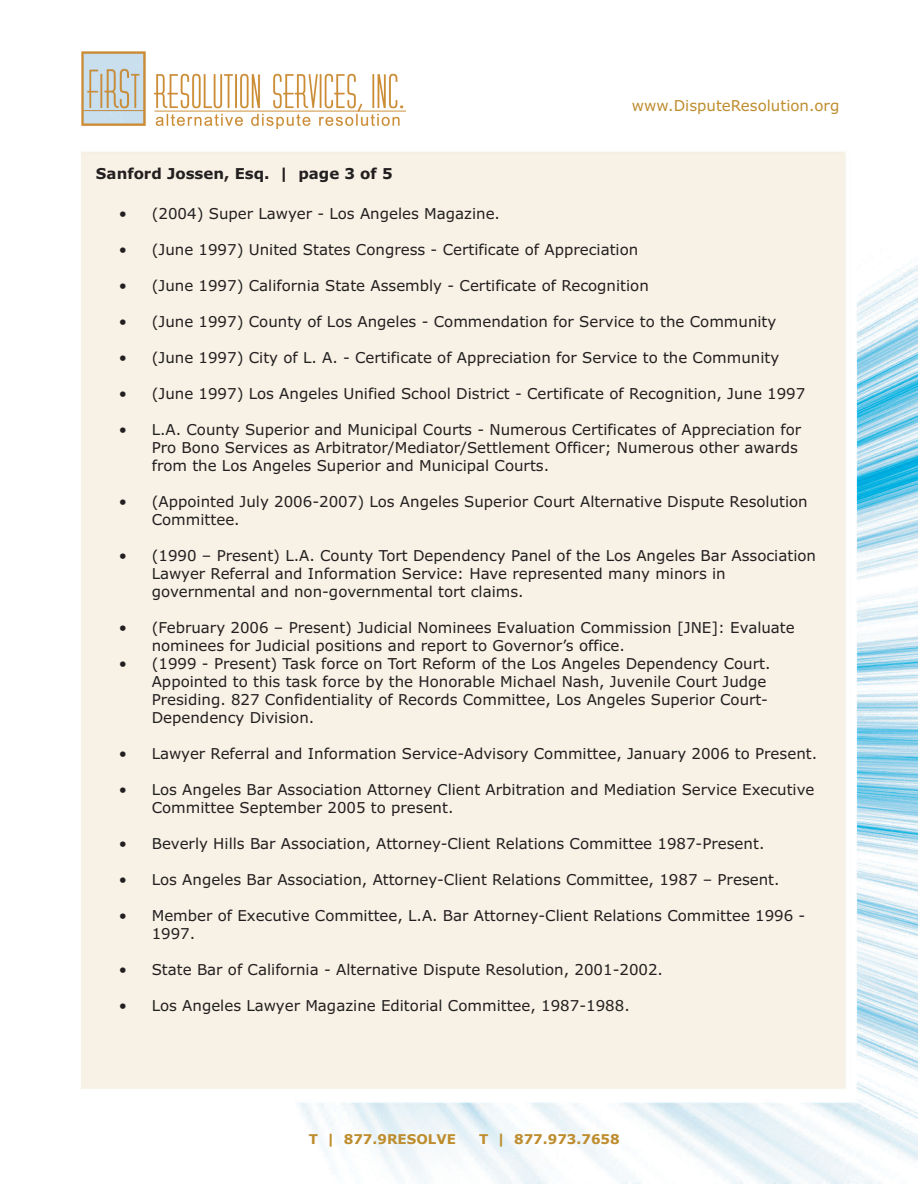
<style>
.page{position:relative;width:918px;height:1188px;background:#fff}
.page>*{position:absolute;margin:0;border:0;box-sizing:border-box;transform-origin:0 0}
.t1{font:15px/18px "Verdana";color:#231f20}
.t2{font:15px "Verdana Bold OTF";color:#231f20}
.t3{font:15px "Verdana";color:#be8d2e}
.t4{font:700 13.5px "Verdana";color:#be8d2e}
</style>
<div class="page">
<img style="left:81px;top:151px;width:837px;height:1032px">
<img style="left:82px;top:51px;width:323px;height:77px">
<p class="t2" style="left:96px;top:166px;width:298px">Sanford Jossen, Esq. | page 3 of 5</p>
<p class="t3" style="left:632px;top:97px;width:209px">www.DisputeResolution.org</p>
<p class="t1" style="left:119px;top:205px;width:383px">• (2004) Super Lawyer - Los Angeles Magazine.</p>
<p class="t1" style="left:119px;top:241px;width:521px">• (June 1997) United States Congress - Certificate of Appreciation</p>
<p class="t1" style="left:119px;top:277px;width:531px">• (June 1997) California State Assembly - Certificate of Recognition</p>
<p class="t1" style="left:119px;top:313px;width:659px">• (June 1997) County of Los Angeles - Commendation for Service to the Community</p>
<p class="t1" style="left:119px;top:349px;width:662px">• (June 1997) City of L. A. - Certificate of Appreciation for Service to the Community</p>
<p class="t1" style="left:119px;top:385px;width:688px">• (June 1997) Los Angeles Unified School District - Certificate of Recognition, June 1997</p>
<p class="t1" style="left:152px;top:421px;width:651px;text-indent:-33px">• L.A. County Superior and Municipal Courts - Numerous Certificates of Appreciation for<br>Pro Bono Services as Arbitrator/Mediator/Settlement Officer; Numerous other awards from the Los Angeles Superior and Municipal Courts.</p>
<p class="t1" style="left:152px;top:493px;width:658px;text-indent:-33px">• (Appointed July 2006-2007) Los Angeles Superior Court Alternative Dispute Resolution<br>Committee.</p>
<p class="t1" style="left:152px;top:547px;width:666px;text-indent:-33px">• (1990 – Present) L.A. County Tort Dependency Panel of the Los Angeles Bar Association<br>Lawyer Referral and Information Service: Have represented many minors in governmental and non-governmental tort claims.</p>
<p class="t1" style="left:152px;top:619px;width:645px;text-indent:-33px">• (February 2006 – Present) Judicial Nominees Evaluation Commission [JNE]: Evaluate nominees for Judicial positions and report to Governor’s office.</p>
<p class="t1" style="left:152px;top:655px;width:620px;text-indent:-33px">• (1999 - Present) Task force on Tort Reform of the Los Angeles Dependency Court.<br>Appointed to this task force by the Honorable Michael Nash, Juvenile Court Judge Presiding. 827 Confidentiality of Records Committee, Los Angeles Superior Court-Dependency Division.</p>
<p class="t1" style="left:119px;top:745px;width:700px">• Lawyer Referral and Information Service-Advisory Committee, January 2006 to Present.</p>
<p class="t1" style="left:152px;top:781px;width:664px;text-indent:-33px">• Los Angeles Bar Association Attorney Client Arbitration and Mediation Service Executive<br>Committee September 2005 to present.</p>
<p class="t1" style="left:119px;top:835px;width:647px">• Beverly Hills Bar Association, Attorney-Client Relations Committee 1987-Present.</p>
<p class="t1" style="left:119px;top:871px;width:662px">• Los Angeles Bar Association, Attorney-Client Relations Committee, 1987 – Present.</p>
<p class="t1" style="left:152px;top:907px;width:655px;text-indent:-33px">• Member of Executive Committee, L.A. Bar Attorney-Client Relations Committee 1996 -<br>1997.</p>
<p class="t1" style="left:119px;top:961px;width:546px">• State Bar of California - Alternative Dispute Resolution, 2001-2002.</p>
<p class="t1" style="left:119px;top:997px;width:512px">• Los Angeles Lawyer Magazine Editorial Committee, 1987-1988.</p>
<p class="t4" style="left:309px;top:1131px;width:149px">T | 877.9RESOLVE</p>
<p class="t4" style="left:479px;top:1131px;width:142px">T | 877.973.7658</p>
</div>
